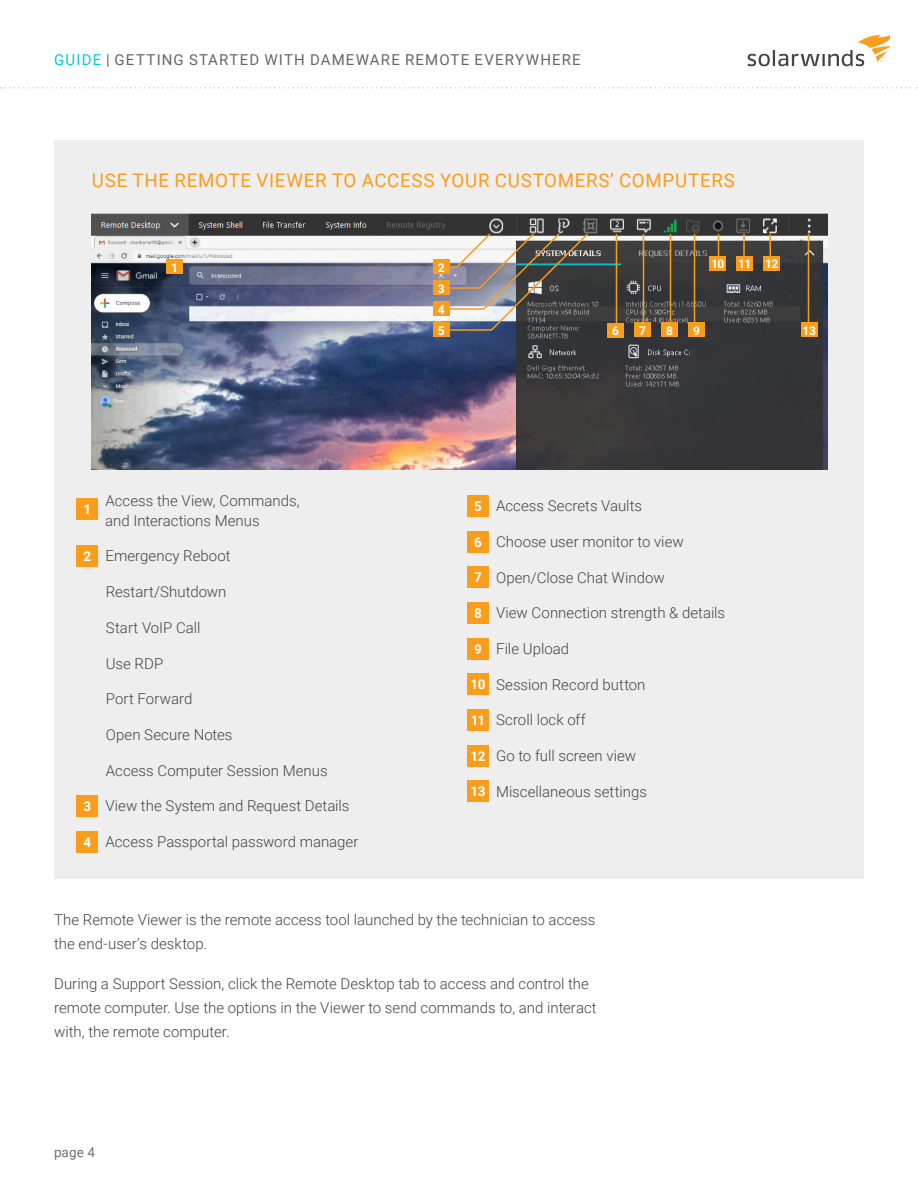
<style>
.page{position:relative;width:918px;height:1188px;background:#fff}
.page>*{position:absolute;margin:0;border:0;box-sizing:border-box;transform-origin:0 0}
.Section_Headline{font:18.75px "Roboto";letter-spacing:.035em;color:#f99d1c}
.Numbered_List_-_Blan{font:300 15px/19.5px "Roboto";color:#444}
.Body_Copy{font:300 15px/24px "Roboto";color:#444}
.t1{font:15px "Roboto";letter-spacing:.075em;color:#666}
.Body_Copy-2{font:700 13.5px "Roboto";letter-spacing:-.04em;color:#fff}
.t2{font:13.5px "Roboto";color:#717074}
.Body_Copy-3{font:700 12px "Roboto";letter-spacing:-.035em;color:#fff}
.s1{color:#04c9d7}
</style>
<div class="page">
<svg style="left:748px;top:35px;width:142px;height:31px"></svg>
<div style="left:55px;top:140px;width:809px;height:739px;background:#eee"></div>
<div style="left:77px;top:498px;width:21px;height:22px;background:#f99d1c"></div>
<div style="left:77px;top:545px;width:21px;height:22px;background:#f99d1c"></div>
<div style="left:77px;top:795px;width:21px;height:22px;background:#f99d1c"></div>
<div style="left:77px;top:831px;width:21px;height:21px;background:#f99d1c"></div>
<div style="left:467px;top:495px;width:22px;height:22px;background:#f99d1c"></div>
<div style="left:467px;top:531px;width:22px;height:21px;background:#f99d1c"></div>
<div style="left:467px;top:566px;width:22px;height:22px;background:#f99d1c"></div>
<div style="left:467px;top:602px;width:22px;height:22px;background:#f99d1c"></div>
<div style="left:467px;top:638px;width:22px;height:21px;background:#f99d1c"></div>
<div style="left:467px;top:673px;width:22px;height:22px;background:#f99d1c"></div>
<div style="left:467px;top:709px;width:22px;height:22px;background:#f99d1c"></div>
<div style="left:467px;top:745px;width:22px;height:22px;background:#f99d1c"></div>
<div style="left:467px;top:781px;width:22px;height:21px;background:#f99d1c"></div>
<img style="left:91px;top:213px;width:736px;height:257px">
<div style="left:433px;top:260px;width:16px;height:14px;background:#f99d1c"></div>
<div style="left:166px;top:260px;width:17px;height:14px;background:#f99d1c"></div>
<div style="left:433px;top:280px;width:16px;height:16px;background:#f99d1c"></div>
<div style="left:433px;top:302px;width:16px;height:14px;background:#f99d1c"></div>
<div style="left:433px;top:322px;width:16px;height:16px;background:#f99d1c"></div>
<div style="left:608px;top:323px;width:16px;height:15px;background:#f99d1c"></div>
<div style="left:634px;top:322px;width:17px;height:16px;background:#f99d1c"></div>
<div style="left:662px;top:322px;width:16px;height:16px;background:#f99d1c"></div>
<div style="left:688px;top:322px;width:17px;height:16px;background:#f99d1c"></div>
<div style="left:710px;top:256px;width:16px;height:15px;background:#f99d1c"></div>
<div style="left:736px;top:256px;width:17px;height:15px;background:#f99d1c"></div>
<div style="left:764px;top:256px;width:16px;height:15px;background:#f99d1c"></div>
<div style="left:801px;top:322px;width:17px;height:16px;background:#f99d1c"></div>
<hr style="left:616px;top:234px;width:1px;height:89px;background:#f99d1c">
<hr style="left:643px;top:234px;width:1px;height:89px;background:#f99d1c">
<hr style="left:670px;top:234px;width:1px;height:89px;background:#f99d1c">
<hr style="left:694px;top:234px;width:1px;height:89px;background:#f99d1c">
<hr style="left:808px;top:234px;width:1px;height:89px;background:#f99d1c">
<svg style="left:718px;top:234px;width:1px;height:22px"></svg>
<hr style="left:743px;top:234px;width:2px;height:24px;background:#f99d1c">
<svg style="left:770px;top:234px;width:1px;height:22px"></svg>
<img style="left:474px;top:216px;width:350px;height:17px">
<svg style="left:446px;top:232px;width:144px;height:100px"></svg>
<svg style="left:1px;top:87px;width:917px;height:2px"></svg>
<p class="t1" style="left:54px;top:49px;width:528px"><span class="s1">GUIDE</span> | GETTING STARTED WITH DAMEWARE REMOTE EVERYWHERE</p>
<p class="Section_Headline" style="left:92px;top:167px;width:644px">USE THE REMOTE VIEWER TO ACCESS YOUR CUSTOMERS’ COMPUTERS</p>
<p class="Body_Copy-3" style="left:171px;top:259px;width:8px">1</p>
<p class="Body_Copy-3" style="left:438px;top:259px;width:8px">2</p>
<p class="Body_Copy-3" style="left:438px;top:280px;width:8px">3</p>
<p class="Body_Copy-3" style="left:438px;top:301px;width:8px">4</p>
<p class="Body_Copy-3" style="left:438px;top:322px;width:8px">5</p>
<p class="Body_Copy-3" style="left:612px;top:323px;width:8px">6</p>
<p class="Body_Copy-3" style="left:639px;top:322px;width:8px">7</p>
<p class="Body_Copy-3" style="left:666px;top:322px;width:8px">8</p>
<p class="Body_Copy-3" style="left:693px;top:322px;width:8px">9</p>
<p class="Body_Copy-3" style="left:711px;top:255px;width:15px">10</p>
<p class="Body_Copy-3" style="left:738px;top:255px;width:14px">11</p>
<p class="Body_Copy-3" style="left:765px;top:255px;width:15px">12</p>
<p class="Body_Copy-3" style="left:803px;top:322px;width:15px">13</p>
<p class="Body_Copy-2" style="left:84px;top:500px;width:9px">1</p>
<p class="Numbered_List_-_Blan" style="left:105px;top:491px;width:196px">Access the View, Commands, and Interactions Menus</p>
<p class="Body_Copy-2" style="left:84px;top:547px;width:9px">2</p>
<p class="Numbered_List_-_Blan" style="left:105px;top:546px;width:127px">Emergency Reboot</p>
<p class="Numbered_List_-_Blan" style="left:106px;top:582px;width:122px">Restart/Shutdown</p>
<p class="Numbered_List_-_Blan" style="left:106px;top:617px;width:96px">Start VoIP Call</p>
<p class="Numbered_List_-_Blan" style="left:106px;top:653px;width:59px">Use RDP</p>
<p class="Numbered_List_-_Blan" style="left:106px;top:689px;width:88px">Port Forward</p>
<p class="Numbered_List_-_Blan" style="left:106px;top:724px;width:128px">Open Secure Notes</p>
<p class="Numbered_List_-_Blan" style="left:106px;top:760px;width:223px">Access Computer Session Menus</p>
<p class="Body_Copy-2" style="left:84px;top:797px;width:9px">3</p>
<p class="Numbered_List_-_Blan" style="left:105px;top:796px;width:246px">View the System and Request Details</p>
<p class="Body_Copy-2" style="left:84px;top:832px;width:9px">4</p>
<p class="Numbered_List_-_Blan" style="left:105px;top:831px;width:255px">Access Passportal password manager</p>
<p class="Body_Copy-2" style="left:474px;top:497px;width:9px">5</p>
<p class="Numbered_List_-_Blan" style="left:496px;top:496px;width:147px">Access Secrets Vaults</p>
<p class="Body_Copy-2" style="left:474px;top:532px;width:9px">6</p>
<p class="Numbered_List_-_Blan" style="left:496px;top:531px;width:189px">Choose user monitor to view</p>
<p class="Body_Copy-2" style="left:474px;top:568px;width:9px">7</p>
<p class="Numbered_List_-_Blan" style="left:496px;top:567px;width:170px">Open/Close Chat Window</p>
<p class="Body_Copy-2" style="left:474px;top:604px;width:9px">8</p>
<p class="Numbered_List_-_Blan" style="left:496px;top:603px;width:231px">View Connection strength &amp; details</p>
<p class="Body_Copy-2" style="left:474px;top:639px;width:9px">9</p>
<p class="Numbered_List_-_Blan" style="left:496px;top:638px;width:75px">File Upload</p>
<p class="Body_Copy-2" style="left:471px;top:675px;width:17px">10</p>
<p class="Numbered_List_-_Blan" style="left:496px;top:674px;width:151px">Session Record button</p>
<p class="Body_Copy-2" style="left:471px;top:711px;width:16px">11</p>
<p class="Numbered_List_-_Blan" style="left:496px;top:710px;width:91px">Scroll lock off</p>
<p class="Body_Copy-2" style="left:471px;top:747px;width:16px">12</p>
<p class="Numbered_List_-_Blan" style="left:496px;top:746px;width:141px">Go to full screen view</p>
<p class="Body_Copy-2" style="left:471px;top:782px;width:16px">13</p>
<p class="Numbered_List_-_Blan" style="left:496px;top:781px;width:152px">Miscellaneous settings</p>
<p class="Body_Copy" style="left:54px;top:907px;width:543px">The Remote Viewer is the remote access tool launched by the technician to access the end-user’s desktop.</p>
<p class="Body_Copy" style="left:54px;top:971px;width:544px">During a Support Session, click the Remote Desktop tab to access and control the remote computer. Use the options in the Viewer to send commands to, and interact with, the remote computer.</p>
<p class="t2" style="left:54px;top:1143px;width:42px">page 4</p>
</div>
